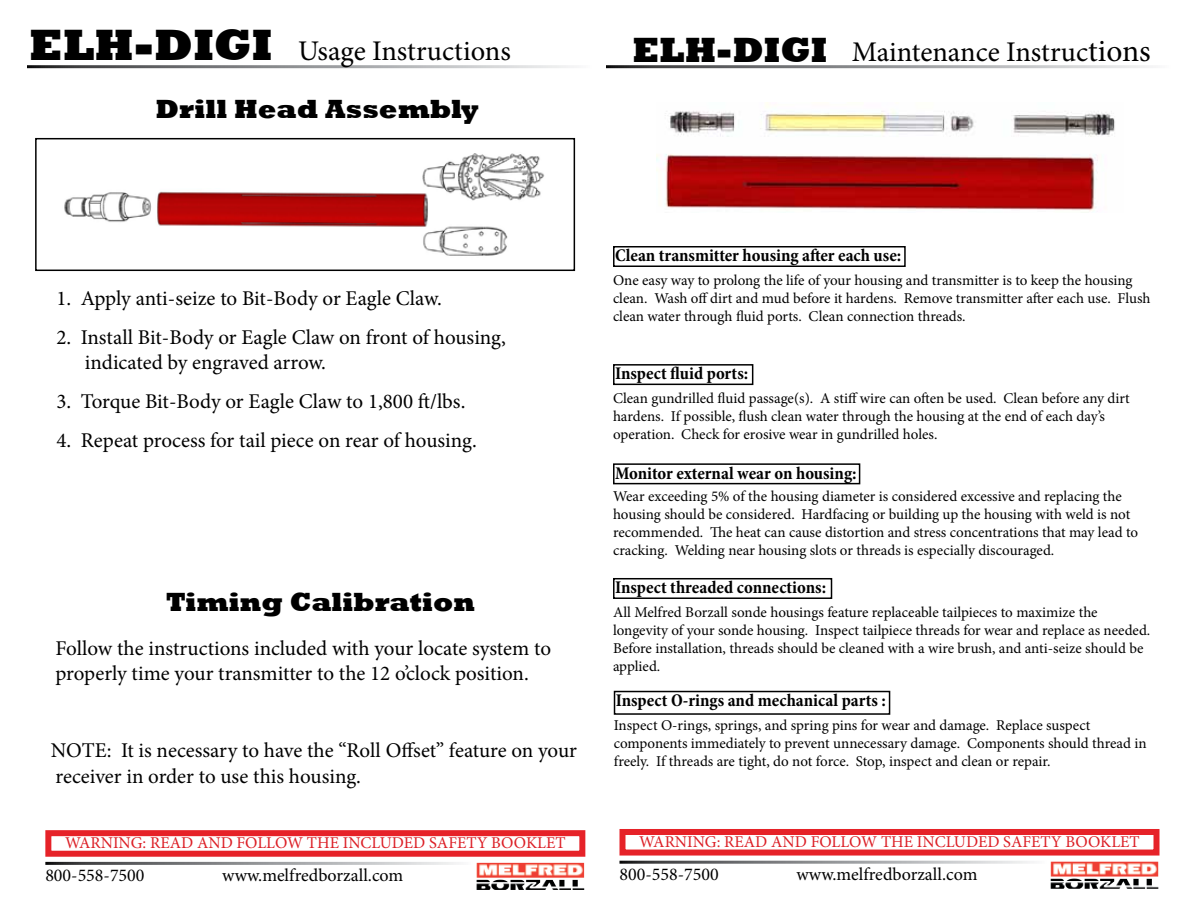
<style>
.page{position:relative;width:1188px;height:918px;background:#fff}
.page>*{position:absolute;margin:0;border:0;box-sizing:border-box;transform-origin:0 0}
.t1{font:800 45px "Rockwell";color:#000}
.t2{font:800 36px "Rockwell";color:#000}
.t3{font:28.5px "Minion Pro";letter-spacing:-.005em;color:#000}
.t4{font:800 27px "Rockwell";color:#000}
.t5{font:21px/25.2px "Minion Pro";letter-spacing:-.005em;color:#000}
.t6{font:700 condensed 18px "Minion Pro";color:#000}
.t7{font:18px "Minion Pro";color:#000}
.t8{font:16.5px "Minion Pro";color:#dc1f26}
.t9{font:15px/18px "Minion Pro";color:#000}
.s1{font-size:31.5px}
</style>
<div class="page">
<img style="left:64px;top:153px;width:481px;height:103px">
<div style="left:35px;top:138px;width:540px;height:133px;border:2px solid #000"></div>
<img style="left:156px;top:188px;width:273px;height:41px">
<svg style="left:619px;top:829px;width:541px;height:27px"></svg>
<svg style="left:45px;top:830px;width:541px;height:27px"></svg>
<img style="left:1051px;top:862px;width:107px;height:27px">
<img style="left:476px;top:863px;width:108px;height:27px">
<div style="left:613px;top:246px;width:293px;height:21px;border:2px solid #000"></div>
<div style="left:613px;top:463px;width:247px;height:21px;border:2px solid #000"></div>
<div style="left:613px;top:364px;width:140px;height:21px;border:2px solid #000"></div>
<div style="left:613px;top:578px;width:219px;height:21px;border:2px solid #000"></div>
<div style="left:614px;top:691px;width:276px;height:24px;border:2px solid #000"></div>
<img style="left:657px;top:103px;width:458px;height:108px">
<h1 class="t1" style="left:29px;top:19px;width:245px">ELH-DIGI</h1>
<h2 class="t2" style="left:633px;top:29px;width:196px">ELH-DIGI</h2>
<h3 class="t3" style="left:298px;top:32px;width:214px">Usage Instructions</h3>
<h3 class="t3" style="left:852px;top:33px;width:300px">Maintenance Instruc<span class="s1">tions</span></h3>
<h3 class="t4" style="left:156px;top:93px;width:325px">Drill Head Assembly</h3>
<h3 class="t5" style="left:56px;top:286px;width:387px">1. Apply anti-seize to Bit-Body or Eagle Claw.</h3>
<h3 class="t5" style="left:85px;top:325px;width:423px;text-indent:-28px">2. Install Bit-Body or Eagle Claw on front of housing, indicated by engraved arrow.</h3>
<h3 class="t5" style="left:56px;top:389px;width:411px">3. Torque Bit-Body or Eagle Claw to 1,800 ft/lbs.</h3>
<h3 class="t5" style="left:56px;top:427px;width:422px">4. Repeat process for tail piece on rear of housing.</h3>
<h3 class="t4" style="left:166px;top:587px;width:311px">Timing Calibration</h3>
<h3 class="t5" style="left:55px;top:636px;width:497px">Follow the instructions included with your locate system to properly time your transmitter to the 12 o’clock position.</h3>
<h3 class="t5" style="left:51px;top:738px;width:528px">NOTE: It is necessary to have the “Roll Offset” feature on your receiver in order to use this housing.</h3>
<p class="t6" style="left:615px;top:243px;width:288px">Clean transmitter housing after each use:</p>
<p class="t9" style="left:613px;top:271px;width:539px">One easy way to prolong the life of your housing and transmitter is to keep the housing clean. Wash off dirt and mud before it hardens. Remove transmitter after each use. Flush clean water through fluid ports. Clean connection threads.</p>
<p class="t6" style="left:615px;top:361px;width:135px">Inspect fluid ports:</p>
<p class="t9" style="left:613px;top:389px;width:518px">Clean gundrilled fluid passage(s). A stiff wire can often be used. Clean before any dirt hardens. If possible, flush clean water through the housing at the end of each day’s operation. Check for erosive wear in gundrilled holes.</p>
<p class="t6" style="left:615px;top:460px;width:243px">Monitor external wear on housing:</p>
<p class="t9" style="left:613px;top:487px;width:527px">Wear exceeding 5% of the housing diameter is considered excessive and replacing the housing should be considered. Hardfacing or building up the housing with weld is not recommended. The heat can cause distortion and stress concentrations that may lead to cracking. Welding near housing slots or threads is especially discouraged.</p>
<p class="t6" style="left:615px;top:575px;width:213px">Inspect threaded connections:</p>
<p class="t9" style="left:613px;top:603px;width:539px">All Melfred Borzall sonde housings feature replaceable tailpieces to maximize the longevity of your sonde housing. Inspect tailpiece threads for wear and replace as needed.<br>Before installation, threads should be cleaned with a wire brush, and anti-seize should be applied.</p>
<p class="t6" style="left:616px;top:688px;width:272px">Inspect O-rings and mechanical parts :</p>
<p class="t9" style="left:614px;top:716px;width:535px">Inspect O-rings, springs, and spring pins for wear and damage. Replace suspect components immediately to prevent unnecessary damage. Components should thread in freely. If threads are tight, do not force. Stop, inspect and clean or repair.</p>
<p class="t8" style="left:65px;top:832px;width:502px">WARNING: READ AND FOLLOW THE INCLUDED SAFETY BOOKLET</p>
<p class="t8" style="left:639px;top:831px;width:502px">WARNING: READ AND FOLLOW THE INCLUDED SAFETY BOOKLET</p>
<p class="t7" style="left:45px;top:863px;width:101px">800-558-7500</p>
<p class="t7" style="left:222px;top:863px;width:183px">www.melfredborzall.com</p>
<p class="t7" style="left:620px;top:862px;width:101px">800-558-7500</p>
<p class="t7" style="left:796px;top:862px;width:183px">www.melfredborzall.com</p>
</div>
